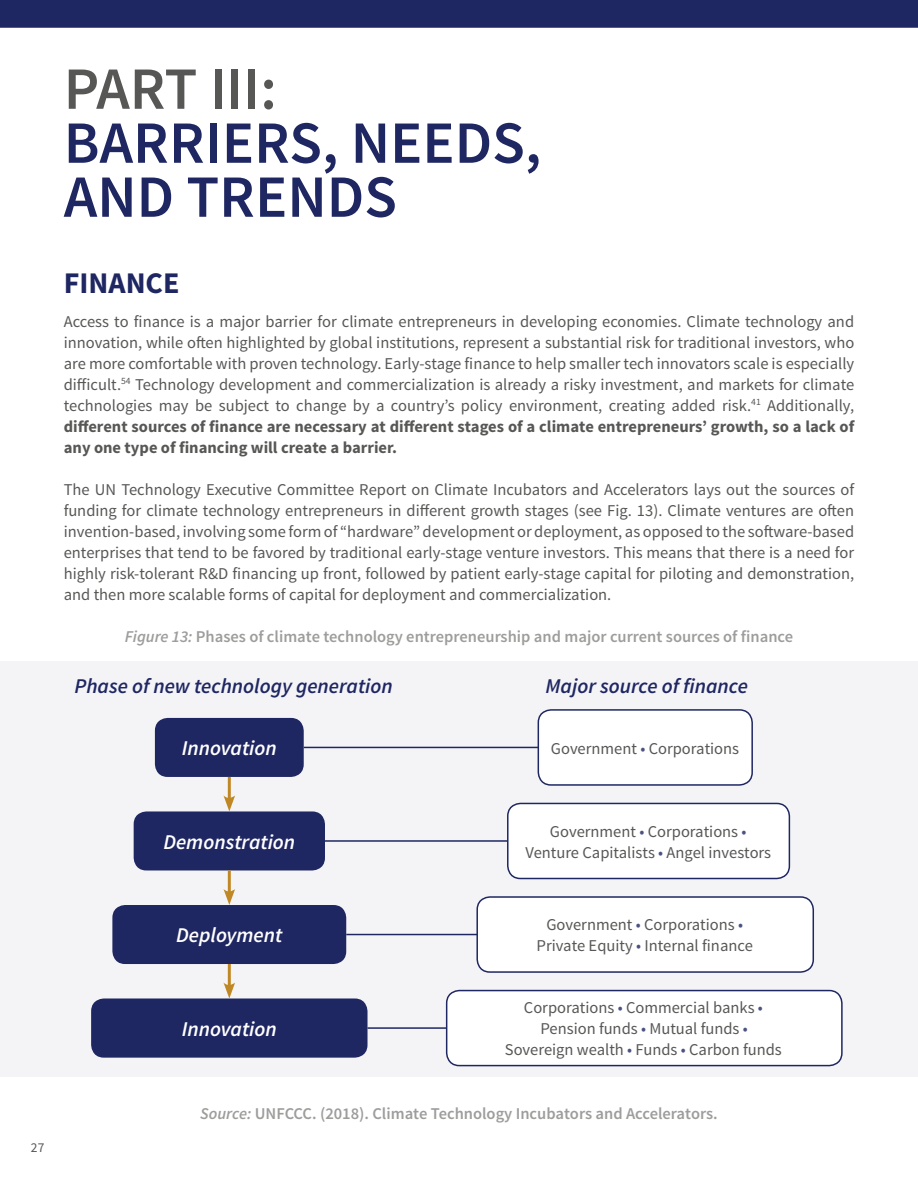
<style>
.page{position:relative;width:918px;height:1188px;background:#fff}
.page>*{position:absolute;margin:0;border:0;box-sizing:border-box;transform-origin:0 0}
.t1{font:600 60px/54px "Source Sans Pro";color:#1f2762}
.t2{font:600 60px "Source Sans Pro";color:#575756}
.t3{font:700 30px "Source Sans Pro";color:#1f2762}
.t4{font:italic 600 21px "Source Sans Pro";color:#1f2762}
.t5{font:italic 600 21px "Source Sans Pro";color:#fff}
.t6{font:16.5px/21px "Source Sans Pro";color:#575756;text-align:center}
.t7{font:600 16.5px "Source Sans Pro";color:#9d9d9c}
.t8{font:13.5px "Source Sans Pro";color:#575756}
.s1{font-weight:700}
.s2{font-style:italic}
.s3{color:#4b5281}
</style>
<div class="page">
<div style="left:0;top:0;width:918px;height:28px;background:#1f2762"></div>
<div style="left:0;top:662px;width:918px;height:415px;background:#f4f4f7"></div>
<div style="left:155px;top:718px;width:149px;height:59px;background:#1f2762;border-radius:13px"></div>
<div style="left:538px;top:710px;width:214px;height:75px;background:#fff;border-radius:13px"></div>
<div style="left:538px;top:709px;width:215px;height:77px;border:2px solid #1f2762;border-radius:13px"></div>
<hr style="left:304px;top:747px;width:234px;height:1px;background:#1f2762">
<div style="left:134px;top:811px;width:191px;height:59px;background:#1f2762;border-radius:13px"></div>
<div style="left:508px;top:803px;width:281px;height:76px;background:#fff;border-radius:13px"></div>
<div style="left:507px;top:803px;width:283px;height:76px;border:2px solid #1f2762;border-radius:13px"></div>
<hr style="left:325px;top:840px;width:183px;height:2px;background:#1f2762">
<div style="left:112px;top:905px;width:234px;height:59px;background:#1f2762;border-radius:13px"></div>
<div style="left:477px;top:897px;width:336px;height:75px;background:#fff;border-radius:13px"></div>
<div style="left:476px;top:896px;width:338px;height:77px;border:2px solid #1f2762;border-radius:13px"></div>
<hr style="left:346px;top:934px;width:131px;height:1px;background:#1f2762">
<div style="left:91px;top:998px;width:277px;height:60px;background:#1f2762;border-radius:13px"></div>
<div style="left:447px;top:991px;width:395px;height:75px;background:#fff;border-radius:13px"></div>
<div style="left:446px;top:990px;width:397px;height:76px;border:2px solid #1f2762;border-radius:13px"></div>
<hr style="left:368px;top:1027px;width:79px;height:2px;background:#1f2762">
<hr style="left:228px;top:777px;width:3px;height:24px;background:#c08825">
<svg style="left:223px;top:795px;width:12px;height:16px"></svg>
<hr style="left:228px;top:870px;width:3px;height:25px;background:#c08825">
<svg style="left:223px;top:889px;width:12px;height:16px"></svg>
<hr style="left:228px;top:964px;width:3px;height:24px;background:#c08825">
<svg style="left:223px;top:982px;width:12px;height:17px"></svg>
<h1 class="t2" style="left:64px;top:51px;width:215px">PART III:</h1>
<h1 class="t1" style="left:64px;top:118px;width:479px">BARRIERS, NEEDS,<br>AND TRENDS</h1>
<h2 class="t3" style="left:64px;top:264px;width:117px">FINANCE</h2>
<p class="t6" style="left:64px;top:311px;width:792px;text-align:justify">Access to finance is a major barrier for climate entrepreneurs in developing economies. Climate technology and innovation, while often highlighted by global institutions, represent a substantial risk for traditional investors, who are more comfortable with proven technology. Early-stage finance to help smaller tech innovators scale is especially difficult. <sup>54</sup> Technology development and commercialization is already a risky investment, and markets for climate technologies may be subject to change by a country’s policy environment, creating added risk.<sup>41</sup> Additionally, <span class="s1">different sources of finance are necessary at different stages of a climate entrepreneurs’ growth, so a lack of any one type of financing will create a barrier.</span></p>
<p class="t6" style="left:64px;top:479px;width:792px;text-align:justify">The UN Technology Executive Committee Report on Climate Incubators and Accelerators lays out the sources of funding for climate technology entrepreneurs in different growth stages (see Fig. 13). Climate ventures are often invention-based, involving some form of “hardware” development or deployment, as opposed to the software-based enterprises that tend to be favored by traditional early-stage venture investors. This means that there is a need for highly risk-tolerant R&amp;D financing up front, followed by patient early-stage capital for piloting and demonstration, and then more scalable forms of capital for deployment and commercialization.</p>
<p class="t7" style="left:125px;top:626px;width:670px"><span class="s2">Figure 13:</span> Phases of climate technology entrepreneurship and major current sources of finance</p>
<p class="t4" style="left:75px;top:673px;width:320px">Phase of new technology generation</p>
<p class="t4" style="left:545px;top:673px;width:204px">Major source of finance</p>
<p class="t5" style="left:182px;top:735px;width:97px">Innovation</p>
<p class="t6" style="left:551px;top:738px;width:190px">Government <span class="s3">•</span> Corporations</p>
<p class="t8" style="left:31px;top:1139px;width:15px">27</p>
<p class="t5" style="left:163px;top:829px;width:133px">Demonstration</p>
<p class="t6" style="left:525px;top:821px;width:247px">Government <span class="s3">•</span> Corporations <span class="s3">•<br></span>Venture Capitalists <span class="s3">•</span> Angel investors</p>
<p class="t5" style="left:176px;top:922px;width:108px">Deployment</p>
<p class="t6" style="left:537px;top:915px;width:218px">Government <span class="s3">•</span> Corporations <span class="s3">•<br></span>Private Equity <span class="s3">•</span> Internal finance</p>
<p class="t5" style="left:182px;top:1016px;width:97px">Innovation</p>
<p class="t6" style="left:505px;top:998px;width:278px">Corporations <span class="s3">•</span> Commercial banks <span class="s3">•<br></span>Pension funds <span class="s3">•</span> Mutual funds <span class="s3">•<br></span>Sovereign wealth <span class="s3">•</span> Funds <span class="s3">•</span> Carbon funds</p>
<p class="t7" style="left:200px;top:1103px;width:517px"><span class="s2">Source:</span> UNFCCC. (2018). Climate Technology Incubators and Accelerators.</p>
</div>
